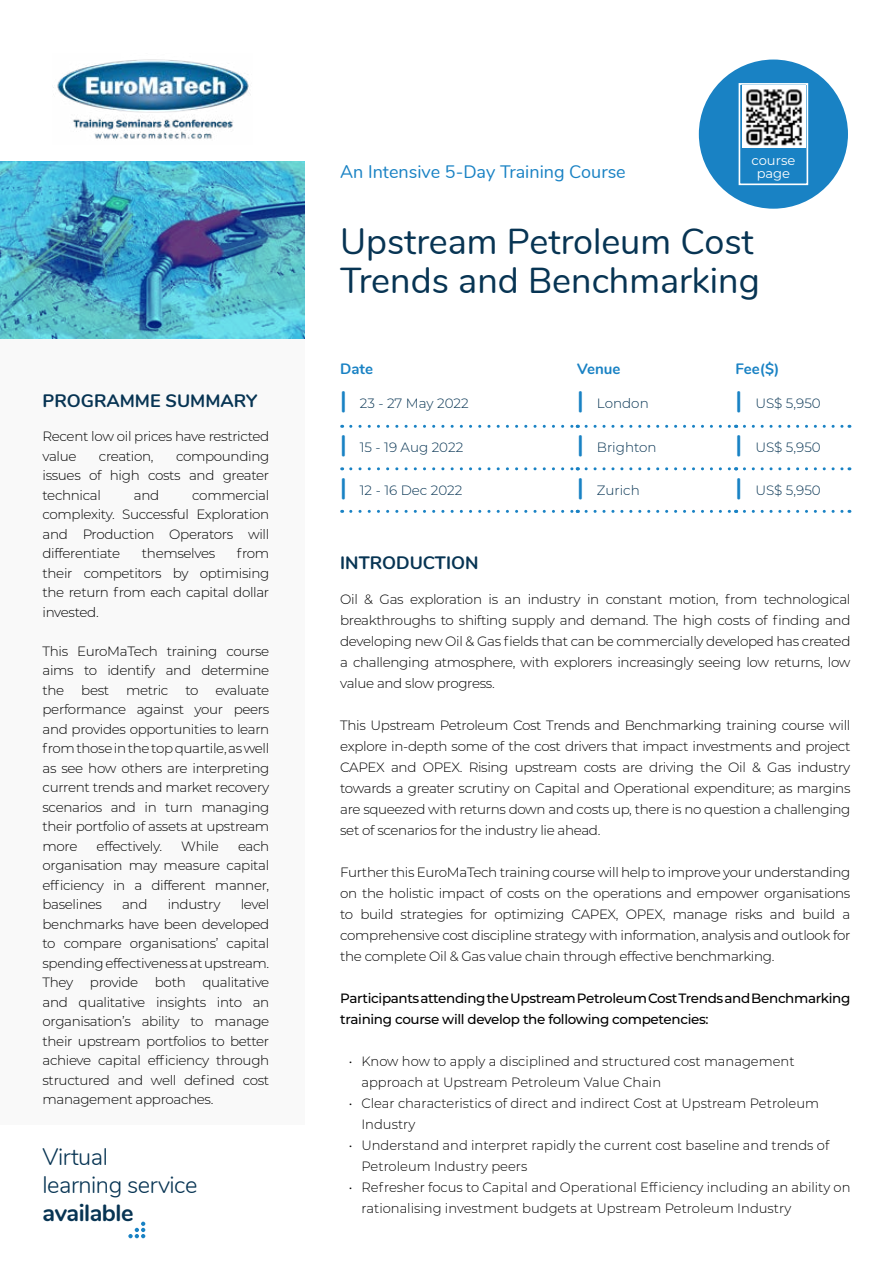
<style>
.page{position:relative;width:893px;height:1263px;background:#fff}
.page>*{position:absolute;margin:0;border:0;box-sizing:border-box;transform-origin:0 0}
.t1{font:36px/39px "Nunito";color:#073453}
.t2{font:300 23.55px/28.2px "Nunito";letter-spacing:-.02em;color:#073453}
.t3{font:700 23.55px "Nunito";letter-spacing:-.02em;color:#073453}
.t4{font:18px "Nunito";color:#1982c4}
.t5{font:700 18px "Nunito";color:#073453}
.t6{font:700 15px "Nunito";color:#1982c4}
.t7{font:300 13.5px/19.5px "Montserrat";letter-spacing:-.025em;color:#000;text-align:justify}
.t8{font:300 13.5px/21px "Montserrat";color:#000}
.t9{font:500 13.5px/21px "Montserrat";letter-spacing:-.025em;color:#000}
.t10{font:300 13.5px "Montserrat";color:#073453}
.t11{font:13.05px/13px "Montserrat";color:#fff;text-align:center}
.s1{font-family:"Nunito";font-weight:700;font-size:24px;color:#1982c4}
</style>
<div class="page">
<img style="left:0;top:162px;width:305px;height:177px">
<div style="left:0;top:340px;width:305px;height:785px;background:#f9f9f9"></div>
<div style="left:699px;top:60px;width:149px;height:149px;background:#1982c4;border-radius:50%"></div>
<div style="left:739px;top:83px;width:69px;height:102px;border:2px solid #fff"></div>
<img style="left:53px;top:59px;width:198px;height:80px">
<img style="left:742px;top:86px;width:63px;height:62px">
<svg style="left:351px;top:425px;width:227px;height:3px"></svg>
<svg style="left:586px;top:425px;width:151px;height:3px"></svg>
<svg style="left:744px;top:425px;width:106px;height:3px"></svg>
<svg style="left:351px;top:467px;width:227px;height:3px"></svg>
<svg style="left:586px;top:467px;width:151px;height:3px"></svg>
<svg style="left:744px;top:467px;width:106px;height:3px"></svg>
<svg style="left:351px;top:510px;width:227px;height:3px"></svg>
<svg style="left:586px;top:510px;width:151px;height:3px"></svg>
<svg style="left:744px;top:510px;width:106px;height:3px"></svg>
<svg style="left:128px;top:1221px;width:17px;height:17px"></svg>
<h3 class="t5" style="left:43px;top:387px;width:216px">PROGRAMME SUMMARY</h3>
<p class="t7" style="left:43px;top:426px;width:228px">Recent low oil prices have restricted value</p>
<p class="t7" style="left:43px;top:446px;width:228px;text-indent:133px">compounding issues of high costs and greater technical</p>
<p class="t7" style="left:99px;top:446px;width:56px">creation,</p>
<p class="t7" style="left:43px;top:485px;width:228px;text-indent:150px">commercial complexity. Successful Exploration and Production Operators will differentiate</p>
<p class="t7" style="left:134px;top:485px;width:27px">and</p>
<p class="t7" style="left:43px;top:543px;width:228px;text-indent:194px">from their competitors by optimising the return from each capital dollar invested.</p>
<p class="t7" style="left:43px;top:641px;width:228px">This EuroMaTech training course aims to identify and determine the best</p>
<p class="t7" style="left:142px;top:543px;width:75px">themselves</p>
<p class="t7" style="left:43px;top:680px;width:228px;text-indent:173px">evaluate performance against your peers and provides opportunities to learn from those in the top quartile, as well as see how others are interpreting current trends and market recovery scenarios and in turn managing their portfolio of assets at upstream more</p>
<p class="t7" style="left:126px;top:680px;width:44px">metric</p>
<p class="t7" style="left:185px;top:680px;width:15px">to</p>
<p class="t7" style="left:97px;top:836px;width:67px">effectively.</p>
<p class="t7" style="left:181px;top:836px;width:39px">While</p>
<p class="t7" style="left:43px;top:836px;width:228px;text-indent:196px">each organisation may measure capital efficiency in a different manner, baselines</p>
<p class="t7" style="left:43px;top:894px;width:228px;text-indent:198px">level benchmarks have been developed to compare organisations’ capital spending effectiveness at upstream.<br>They provide both qualitative and qualitative insights into an organisation’s ability to manage their upstream portfolios to better achieve capital efficiency through structured and well defined cost management approaches.</p>
<p class="t7" style="left:122px;top:894px;width:27px">and</p>
<p class="t7" style="left:168px;top:894px;width:54px">industry</p>
<h2 class="t2" style="left:43px;top:1141px;width:156px">Virtual<br>learning service</h2>
<h2 class="t3" style="left:43px;top:1196px;width:92px">available</h2>
<h3 class="t4" style="left:340px;top:159px;width:287px">An Intensive 5-Day Training Course</h3>
<p class="t11" style="left:751px;top:153px;width:45px">course page</p>
<h1 class="t1" style="left:340px;top:220px;width:421px">Upstream Petroleum Cost<br>Trends and Benchmarking</h1>
<p class="t6" style="left:340px;top:358px;width:34px">Date</p>
<p class="t6" style="left:577px;top:358px;width:45px">Venue</p>
<p class="t6" style="left:736px;top:358px;width:45px">Fee($)</p>
<p class="t10" style="left:340px;top:394px;width:130px"><span class="s1">|</span> 23 - 27 May 2022</p>
<p class="t10" style="left:577px;top:394px;width:73px"><span class="s1">|</span> London</p>
<p class="t10" style="left:736px;top:394px;width:87px"><span class="s1">|</span> US$ 5,950</p>
<p class="t10" style="left:340px;top:438px;width:125px"><span class="s1">|</span> 15 - 19 Aug 2022</p>
<p class="t10" style="left:577px;top:438px;width:81px"><span class="s1">|</span> Brighton</p>
<p class="t10" style="left:736px;top:438px;width:87px"><span class="s1">|</span> US$ 5,950</p>
<p class="t10" style="left:340px;top:481px;width:124px"><span class="s1">|</span> 12 - 16 Dec 2022</p>
<p class="t10" style="left:577px;top:481px;width:64px"><span class="s1">|</span> Zurich</p>
<p class="t10" style="left:736px;top:481px;width:87px"><span class="s1">|</span> US$ 5,950</p>
<h3 class="t5" style="left:340px;top:550px;width:140px">INTRODUCTION</h3>
<p class="t7" style="left:340px;top:588px;width:512px;line-height:21px">Oil &amp; Gas exploration is an industry in constant motion, from technological breakthroughs to shifting supply and demand. The high costs of finding and developing new Oil &amp; Gas fields that can be commercially developed has created a challenging atmosphere, with explorers increasingly seeing low returns, low value and slow progress.</p>
<p class="t7" style="left:340px;top:714px;width:512px;line-height:21px">This Upstream Petroleum Cost Trends and Benchmarking training course will explore in-depth some of the cost drivers that impact investments and project CAPEX and OPEX. Rising upstream costs are driving the Oil &amp; Gas industry towards a greater scrutiny on Capital and Operational expenditure; as margins are squeezed with returns down and costs up, there is no question a challenging set of scenarios for the industry lie ahead.</p>
<p class="t7" style="left:340px;top:861px;width:512px;line-height:21px">Further this EuroMaTech training course will help to improve your understanding on the holistic impact of costs on the operations and empower organisations to build strategies for optimizing CAPEX, OPEX, manage risks and build a comprehensive cost discipline strategy with information, analysis and outlook for the complete Oil &amp; Gas value chain through effective benchmarking.</p>
<p class="t9" style="left:340px;top:987px;width:512px">Participants attending the Upstream Petroleum Cost Trends and Benchmarking training course will develop the following competencies:</p>
<p class="t8" style="left:361px;top:1050px;width:435px;text-indent:-13px">• Know how to apply a disciplined and structured cost management approach at Upstream Petroleum Value Chain</p>
<p class="t8" style="left:361px;top:1092px;width:459px;text-indent:-13px">• Clear characteristics of direct and indirect Cost at Upstream Petroleum<br>Industry</p>
<p class="t8" style="left:361px;top:1134px;width:469px;text-indent:-13px">• Understand and interpret rapidly the current cost baseline and trends of<br>Petroleum Industry peers</p>
<p class="t8" style="left:361px;top:1176px;width:491px;text-indent:-13px">• Refresher focus to Capital and Operational Efficiency including an ability on rationalising investment budgets at Upstream Petroleum Industry</p>
</div>
